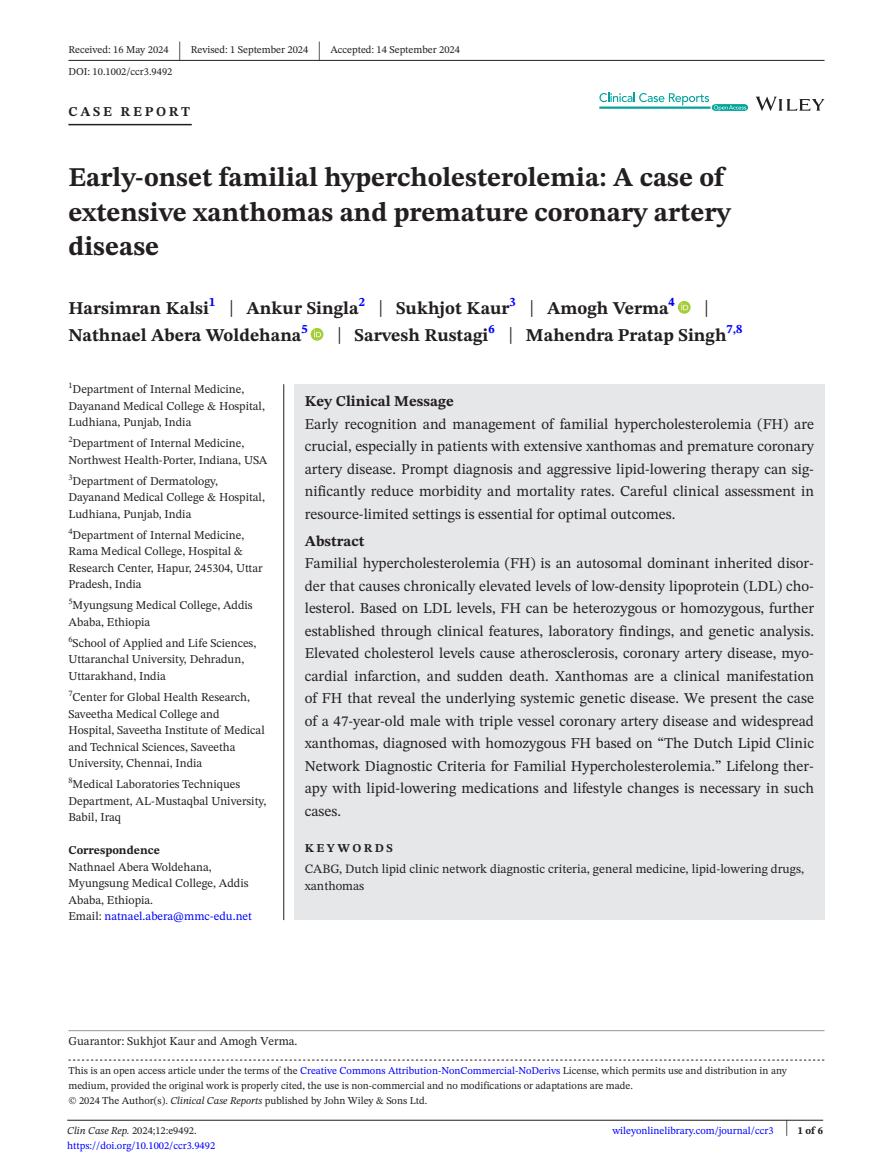
<style>
.page{position:relative;width:893px;height:1174px;background:#fff}
.page>*{position:absolute;margin:0;border:0;box-sizing:border-box;transform-origin:0 0}
.t1{font:700 27px/34.5px "STIX Two Text";color:#231f20}
.t2{font:25.65px "STIX Two Text";color:#231f20;scale:.49 1}
.t3{font:23.4px "STIX Two Text";color:#231f20;scale:.77 1}
.t4{font:700 18px "STIX Two Text";color:#231f20}
.t5{font:15px/22.5px "STIX Two Text";color:#231f20;text-align:justify}
.t6{font:700 15px "STIX Two Text";color:#231f20}
.t7{font:700 13.5px "STIX Two Text";letter-spacing:.2em;color:#231f20}
.t8{font:12.75px/17.2px "STIX Two Text";color:#231f20}
.t9{font:12px/16.5px "STIX Two Text";color:#231f20}
.t10{font:700 12px "STIX Two Text";color:#231f20}
.t11{font:700 12px "STIX Two Text";letter-spacing:.2em;color:#231f20}
.t12{font:10.5px/15px "STIX Two Text";color:#231f20}
.t13{font:10.5px "STIX Two Text";color:#00f}
.t14{font:700 10.5px "STIX Two Text";color:#231f20}
.s1{font-weight:400;font-size:23.4px}
.s2{color:#00f}
.s3{font-style:italic}
.s4{font-weight:400;font-size:22.2px}
</style>
<div class="page">
<hr style="left:67px;top:1119px;width:756px;height:1px;background:#231f20">
<svg style="left:756px;top:97px;width:68px;height:14px"></svg>
<svg style="left:599px;top:93px;width:149px;height:18px"></svg>
<hr style="left:68px;top:60px;width:756px;height:1px;background:#231f20">
<hr style="left:68px;top:124px;width:124px;height:1px;background:#231f20">
<svg style="left:678px;top:301px;width:13px;height:13px"></svg>
<svg style="left:681px;top:303px;width:7px;height:7px"></svg>
<svg style="left:311px;top:328px;width:12px;height:13px"></svg>
<svg style="left:314px;top:330px;width:7px;height:7px"></svg>
<svg style="left:68px;top:1059px;width:756px;height:1px"></svg>
<hr style="left:68px;top:1030px;width:756px;height:1px;background:#939598">
<hr style="left:283px;top:384px;width:1px;height:536px;background:#231f20">
<div style="left:294px;top:384px;width:530px;height:516px;background:#e6e7e9"></div>
<div style="left:294px;top:900px;width:530px;height:20px;background:#e6e7e9"></div>
<p class="t12" style="left:68px;top:42px;width:102px">Received: 16 May 2024</p>
<h2 class="t2" style="left:178px;top:32px;width:8px">|</h2>
<p class="t12" style="left:191px;top:42px;width:119px">Revised: 1 September 2024</p>
<h2 class="t2" style="left:318px;top:32px;width:8px">|</h2>
<p class="t12" style="left:330px;top:42px;width:131px">Accepted: 14 September 2024</p>
<p class="t12" style="left:68px;top:64px;width:105px">DOI: 10.1002/ccr3.9492</p>
<p class="t7" style="left:68px;top:101px;width:123px">CASE REPORT</p>
<h1 class="t1" style="left:68px;top:161px;width:664px">Early-onset familial hypercholesterolemia: A case of extensive xanthomas and premature coronary artery disease</h1>
<p class="t4" style="left:68px;top:295px;width:608px">Harsimran Kalsi<sup>1</sup> <span class="s1">|</span> Ankur Singla<sup>2</sup> <span class="s1">|</span> Sukhjot Kaur<sup>3</sup> <span class="s1">|</span> Amogh Verma<sup>4</sup></p>
<h3 class="t3" style="left:704px;top:291px;width:8px">|</h3>
<p class="t4" style="left:68px;top:322px;width:241px">Nathnael Abera Woldehana<sup>5</sup></p>
<p class="t4" style="left:337px;top:322px;width:407px"><span class="s1">|</span> Sarvesh Rustagi<sup>6</sup> <span class="s1">|</span> Mahendra Pratap Singh<sup>7,8</sup></p>
<p class="t9" style="left:68px;top:381px;width:198px"><sup>1</sup>Department of Internal Medicine,<br>Dayanand Medical College &amp; Hospital,<br>Ludhiana, Punjab, India</p>
<p class="t9" style="left:68px;top:435px;width:201px"><sup>2</sup>Department of Internal Medicine,<br>Northwest Health-Porter, Indiana, USA</p>
<p class="t9" style="left:68px;top:472px;width:198px"><sup>3</sup>Department of Dermatology,<br>Dayanand Medical College &amp; Hospital,<br>Ludhiana, Punjab, India</p>
<p class="t9" style="left:68px;top:526px;width:196px"><sup>4</sup>Department of Internal Medicine,<br>Rama Medical College, Hospital &amp;<br>Research Center, Hapur, 245304, Uttar<br>Pradesh, India</p>
<p class="t9" style="left:68px;top:597px;width:186px"><sup>5</sup>Myungsung Medical College, Addis<br>Ababa, Ethiopia</p>
<p class="t9" style="left:68px;top:634px;width:189px"><sup>6</sup>School of Applied and Life Sciences,<br>Uttaranchal University, Dehradun,<br>Uttarakhand, India</p>
<p class="t9" style="left:68px;top:688px;width:198px"><sup>7</sup>Center for Global Health Research, Saveetha Medical College and Hospital, Saveetha Institute of Medical and Technical Sciences, Saveetha University, Chennai, India</p>
<p class="t9" style="left:68px;top:775px;width:199px"><sup>8</sup>Medical Laboratories Techniques<br>Department, AL-Mustaqbal University,<br>Babil, Iraq</p>
<p class="t10" style="left:68px;top:841px;width:93px">Correspondence</p>
<p class="t9" style="left:68px;top:858px;width:185px">Nathnael Abera Woldehana,<br>Myungsung Medical College, Addis<br>Ababa, Ethiopia.<br>Email: <span class="s2">natnael.abera@mmc-edu.net</span></p>
<p class="t6" style="left:305px;top:390px;width:150px">Key Clinical Message</p>
<p class="t5" style="left:305px;top:412px;width:511px">Early recognition and management of familial hypercholesterolemia (FH) are crucial, especially in patients with extensive xanthomas and premature coronary artery disease. Prompt diagnosis and aggressive lipid-lowering therapy can sig&shy;nificantly reduce morbidity and mortality rates. Careful clinical assessment in resource-limited settings is essential for optimal outcomes.</p>
<p class="t6" style="left:305px;top:530px;width:61px">Abstract</p>
<p class="t5" style="left:305px;top:552px;width:511px">Familial hypercholesterolemia (FH) is an autosomal dominant inherited disor&shy;der that causes chronically elevated levels of low-density lipoprotein (LDL) cho&shy;lesterol. Based on LDL levels, FH can be heterozygous or homozygous, further established through clinical features, laboratory findings, and genetic analysis.<br>Elevated cholesterol levels cause atherosclerosis, coronary artery disease, myo&shy;cardial infarction, and sudden death. Xanthomas are a clinical manifestation of FH that reveal the underlying systemic genetic disease. We present the case of a 47-year-old male with triple vessel coronary artery disease and widespread xanthomas, diagnosed with homozygous FH based on “The Dutch Lipid Clinic Network Diagnostic Criteria for Familial Hypercholesterolemia.” Lifelong ther&shy;apy with lipid-lowering medications and lifestyle changes is necessary in such cases.</p>
<p class="t11" style="left:305px;top:839px;width:90px">KEYWORDS</p>
<p class="t8" style="left:305px;top:860px;width:501px">CABG, Dutch lipid clinic network diagnostic criteria, general medicine, lipid-lowering drugs, xanthomas</p>
<p class="t9" style="left:68px;top:1032px;width:231px">Guarantor: Sukhjot Kaur and Amogh Verma.</p>
<p class="t12" style="left:68px;top:1063px;width:720px">This is an open access article under the terms of the <span class="s2">Creative Commons Attribution-NonCommercial-NoDerivs</span> License, which permits use and distribution in any medium, provided the original work is properly cited, the use is non-commercial and no modifications or adaptations are made.<br>© 2024 The Author(s). <span class="s3">Clinical Case Reports</span> published by John Wiley &amp; Sons Ltd.</p>
<p class="t12" style="left:67px;top:1123px;width:131px"><span class="s3">Clin Case Rep.</span> 2024;12:e9492.</p>
<p class="t14" style="left:785px;top:1123px;width:39px"><span class="s4">|</span> 1 of 6</p>
<p class="t13" style="left:67px;top:1138px;width:150px">https://doi.org/10.1002/ccr3.9492</p>
<p class="t13" style="left:612px;top:1123px;width:163px">wileyonlinelibrary.com/journal/ccr3</p>
</div>
